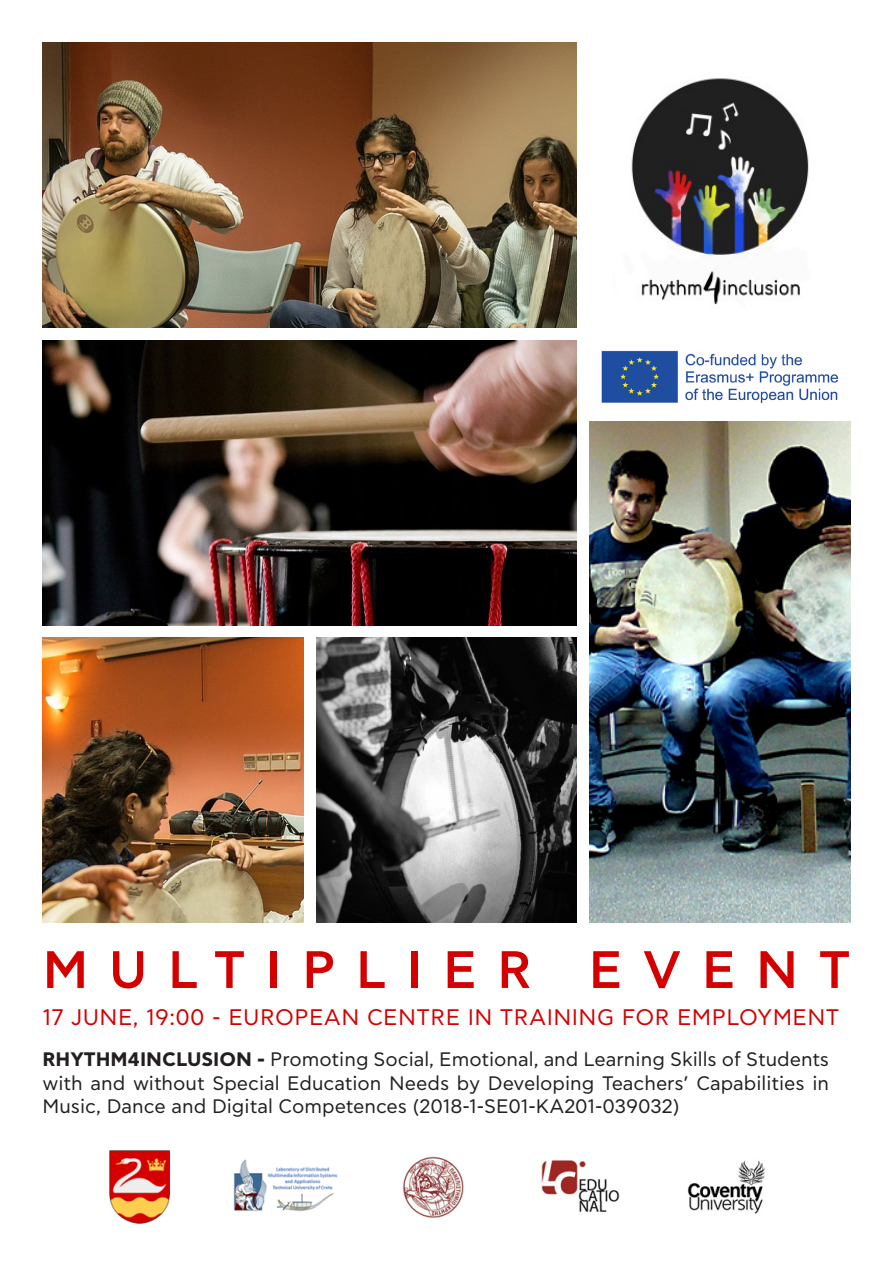
<style>
.page{position:relative;width:893px;height:1263px;background:#fff}
.page>*{position:absolute;margin:0;border:0;box-sizing:border-box;transform-origin:0 0}
.t1{font:500 52.5px "CF Asty Std";letter-spacing:.39em;color:#d40000}
.t2{font:22.5px "CF Asty Std";letter-spacing:.02em;color:#d40000}
.t3{font:19.5px/23.4px "CF Asty Std";color:#231f20;text-align:justify}
.s1{font-weight:700}
</style>
<div class="page">
<img style="left:43px;top:43px;width:534px;height:284px">
<img style="left:590px;top:421px;width:260px;height:502px">
<img style="left:316px;top:638px;width:261px;height:285px">
<img style="left:43px;top:340px;width:534px;height:285px">
<img style="left:43px;top:638px;width:260px;height:285px">
<img style="left:631px;top:78px;width:178px;height:227px">
<img style="left:601px;top:350px;width:238px;height:54px">
<img style="left:109px;top:1150px;width:656px;height:74px">
<p class="t1" style="left:43px;top:940px;width:809px">MULTIPLIER EVENT</p>
<p class="t2" style="left:43px;top:1005px;width:798px">17 JUNE, 19:00 - EUROPEAN CENTRE IN TRAINING FOR EMPLOYMENT</p>
<p class="t3" style="left:43px;top:1048px;width:788px"><span class="s1">RHYTHM4INCLUSION -</span> Promoting Social, Emotional, and Learning Skills of Students with and without Special Education Needs by Developing Teachers’ Capabilities in Music, Dance and Digital Competences (2018-1-SE01-KA201-039032)</p>
</div>
